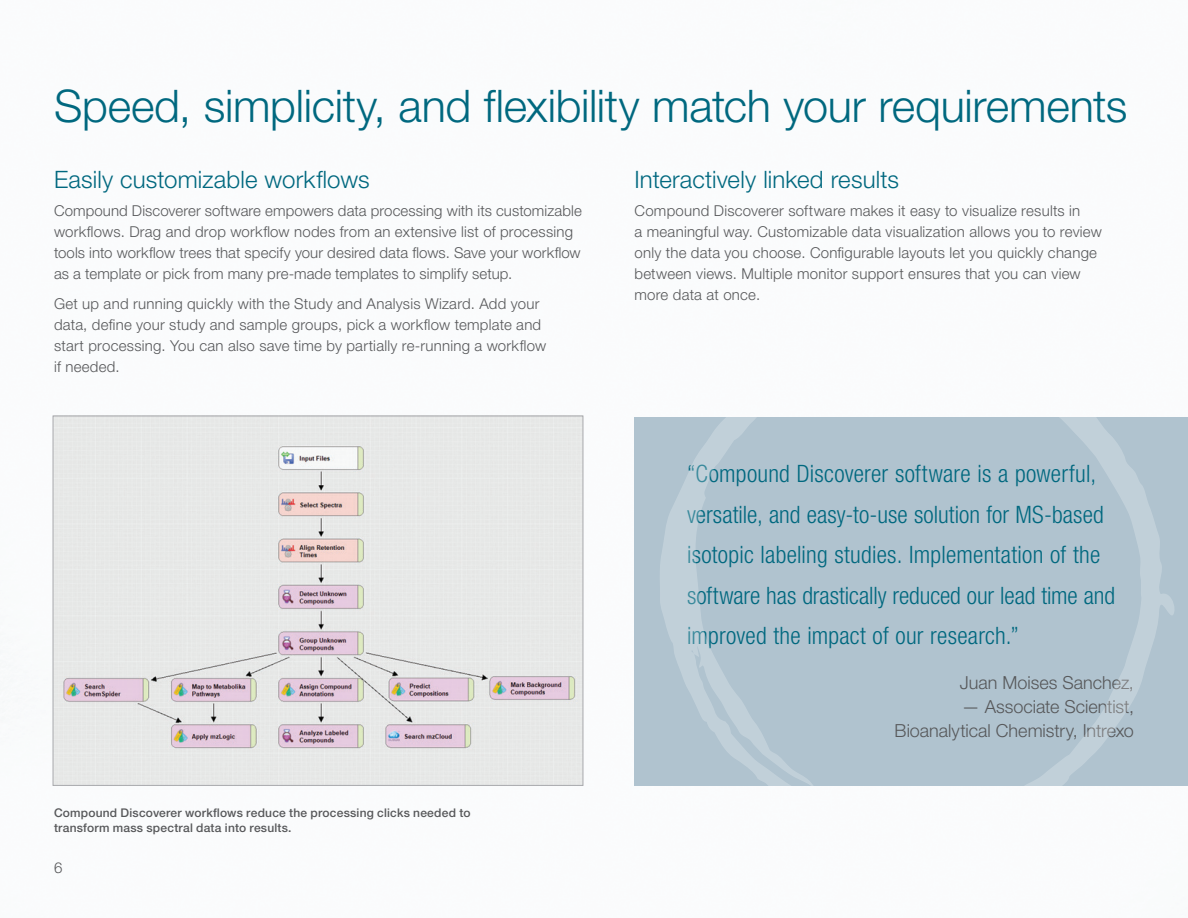
<style>
.page{position:relative;width:1188px;height:918px;background:#fff}
.page>*{position:absolute;margin:0;border:0;box-sizing:border-box;transform-origin:0 0}
.t1{font:300 45px "Helvetica Neue LTW1 G";letter-spacing:-.005em;color:#00687f}
.t2{font:300 condensed 24px/40.5px "Helvetica Neue LTW1 G";letter-spacing:.01em;color:#00687f}
.t3{font:300 24px "Helvetica Neue LTW1 G";letter-spacing:.005em;color:#00687f}
.t4{font:300 18px/24px "Helvetica Neue LTW1 G";color:#57585a;text-align:right}
.t5{font:300 15px/21px "Helvetica Neue LT Std";letter-spacing:.015em;color:#57585a}
.t6{font:500 12px/15.8px "Helvetica Neue LTW1 G";letter-spacing:.02em;color:#57585a}
</style>
<div class="page">
<img style="left:55px;top:418px;width:526px;height:366px">
<div style="left:634px;top:417px;width:554px;height:369px;background:#b0c3cf"></div>
<svg style="left:660px;top:417px;width:514px;height:369px"></svg>
<h1 class="t1" style="left:54px;top:78px;width:1075px">Speed, simplicity, and flexibility match your requirements</h1>
<h2 class="t3" style="left:54px;top:164px;width:317px">Easily customizable workflows</h2>
<p class="t5" style="left:54px;top:200px;width:529px">Compound Discoverer software empowers data processing with its customizable workflows. Drag and drop workflow nodes from an extensive list of processing tools into workflow trees that specify your desired data flows. Save your workflow as a template or pick from many pre-made templates to simplify setup.</p>
<p class="t5" style="left:54px;top:293px;width:494px">Get up and running quickly with the Study and Analysis Wizard. Add your data, define your study and sample groups, pick a workflow template and start processing. You can also save time by partially re-running a workflow if needed.</p>
<p class="t6" style="left:54px;top:805px;width:418px">Compound Discoverer workflows reduce the processing clicks needed to transform mass spectral data into results.</p>
<p class="t5" style="left:54px;top:857px;width:10px">6</p>
<h2 class="t3" style="left:634px;top:164px;width:266px">Interactively linked results</h2>
<p class="t5" style="left:634px;top:200px;width:469px">Compound Discoverer software makes it easy to visualize results in<br>a meaningful way. Customizable data visualization allows you to review only the data you choose. Configurable layouts let you quickly change between views. Multiple monitor support ensures that you can view more data at once.</p>
<p class="t2" style="left:687px;top:454px;width:430px">“Compound Discoverer software is a powerful, versatile, and easy-to-use solution for MS-based isotopic labeling studies. Implementation of the software has drastically reduced our lead time and improved the impact of our research.”</p>
<p class="t4" style="left:960px;top:670px;width:176px">Juan Moises Sanchez,</p>
<p class="t4" style="left:895px;top:694px;width:241px">— Associate Scientist,<br>Bioanalytical Chemistry, Intrexo</p>
</div>
